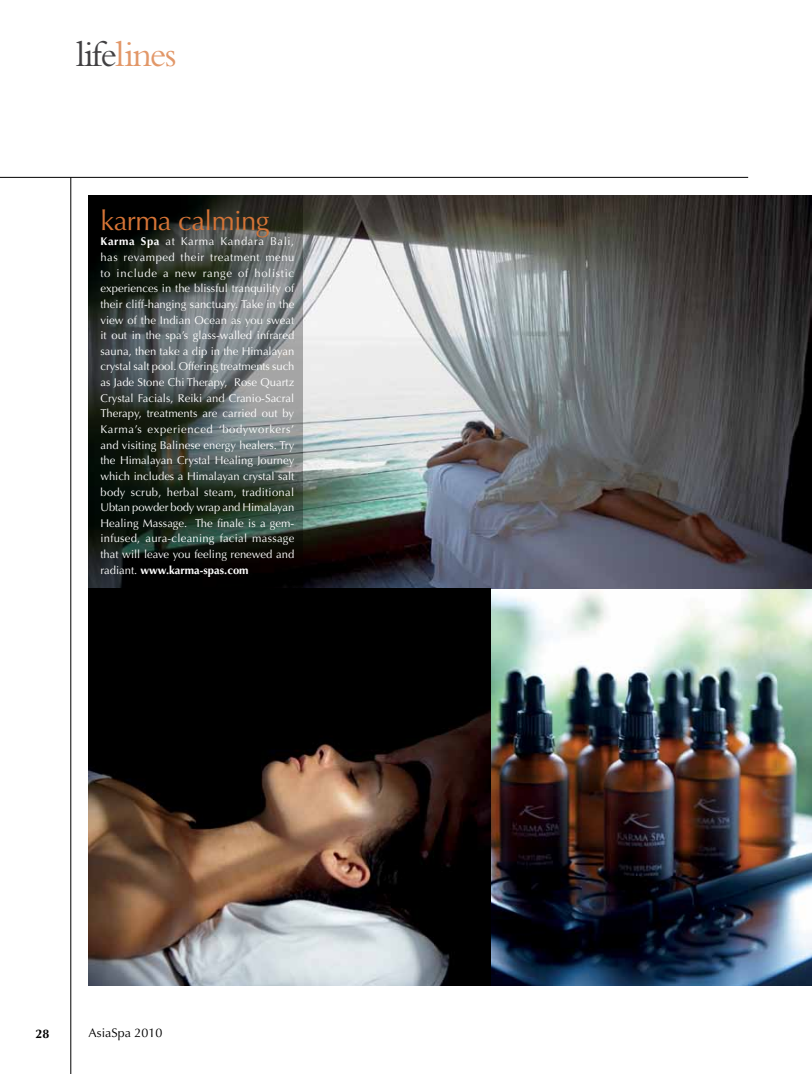
<style>
.page{position:relative;width:812px;height:1074px;background:#fff}
.page>*{position:absolute;margin:0;border:0;box-sizing:border-box;transform-origin:0 0}
.t1{font:37.5px "Bembo";letter-spacing:-.04em;color:#e29768}
.t2{font:27.5px "Optima";letter-spacing:-.02em;color:#d67436}
.t3{font:12.5px "Optima";color:#000}
.t4{font:700 12.5px "Optima";color:#000}
.t5{font:11.25px/15.6px "Optima";color:#fff;text-align:justify}
.s1{color:#414042}
.s2{font-weight:700}
</style>
<div class="page">
<hr style="left:71px;top:177px;width:1px;height:897px;background:#000">
<hr style="left:0;top:177px;width:748px;height:1px;background:#000">
<img style="left:491px;top:588px;width:320px;height:397px">
<img style="left:303px;top:195px;width:508px;height:393px">
<img style="left:89px;top:588px;width:402px;height:397px">
<svg style="left:89px;top:195px;width:214px;height:393px;background:#3a413d"></svg>
<h1 class="t1" style="left:76px;top:32px;width:102px"><span class="s1">life</span>lines</h1>
<h2 class="t2" style="left:100px;top:204px;width:171px">karma calming</h2>
<p class="t5" style="left:100px;top:234px;width:195px"><span class="s2">Karma Spa</span> at Karma Kandara Bali, has revamped their treatment menu to include a new range of holistic experiences in the blissful tranquility of their cliff-hanging sanctuary. Take in the view of the Indian Ocean as you sweat it out in the spa’s glass-walled infrared sauna, then take a dip in the Himalayan crystal salt pool. Offering treatments such as Jade Stone Chi Therapy, Rose Quartz Crystal Facials, Reiki and Cranio-Sacral Therapy, treatments are carried out by Karma’s experienced ‘bodyworkers’ and visiting Balinese energy healers. Try the Himalayan Crystal Healing Journey which includes a Himalayan crystal salt body scrub, herbal steam, traditional Ubtan powder body wrap and Himalayan Healing Massage. The finale is a gem&shy;infused, aura-cleaning facial massage that will leave you feeling renewed and radiant. <span class="s2">www.karma-spas.com</span></p>
<p class="t4" style="left:35px;top:1026px;width:15px">28</p>
<p class="t3" style="left:89px;top:1025px;width:75px">AsiaSpa 2010</p>
</div>
